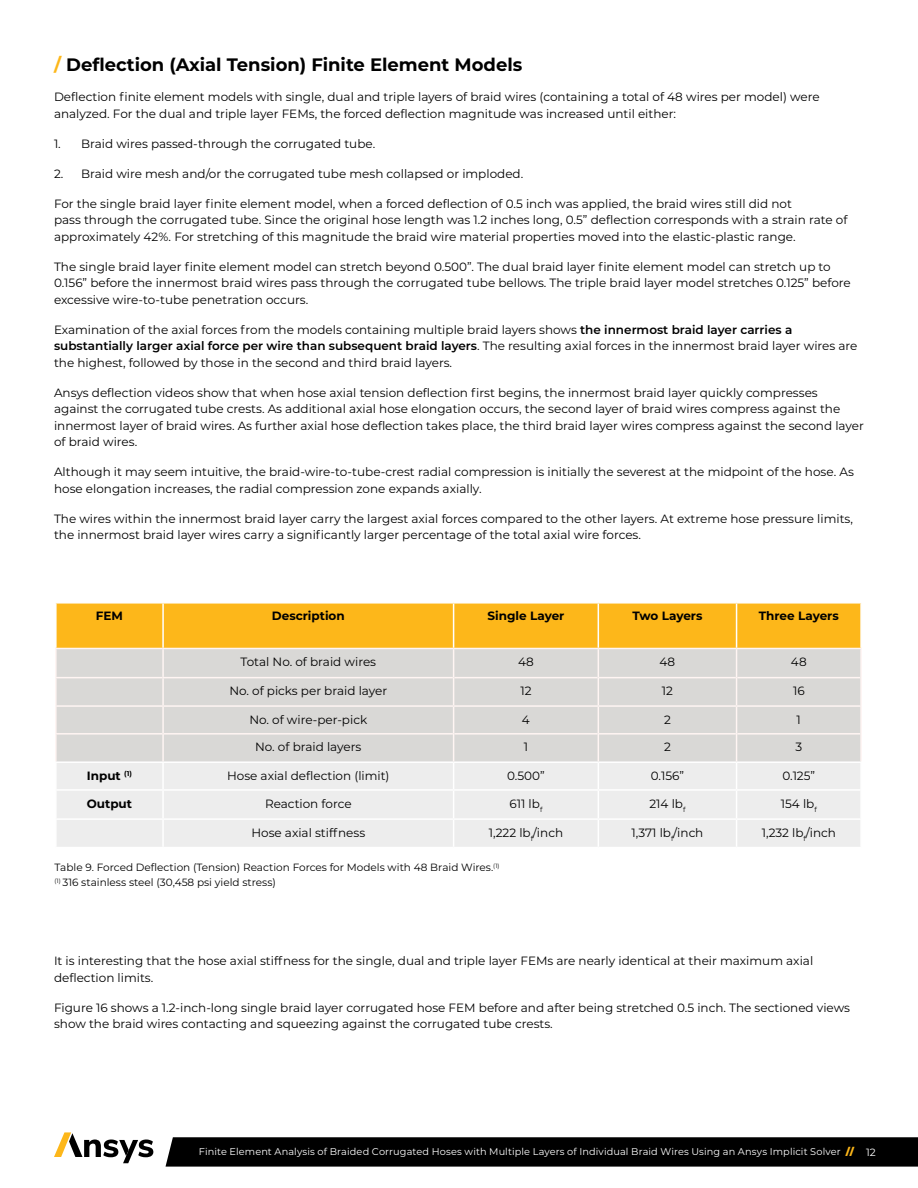
<style>
.page{position:relative;width:918px;height:1188px;background:#fff}
.page>*{position:absolute;margin:0;border:0;box-sizing:border-box;transform-origin:0 0}
.t1{font:700 18px "Montserrat";color:#000}
.t2{font:12px/16.5px "Montserrat";color:#000}
.t3{font:700 12px "Montserrat";color:#000}
.t4{font:10.5px/15px "Montserrat";color:#000}
.t5{font:9.75px "Montserrat";letter-spacing:.01em;color:#fff}
.s1{color:#fdb71a}
.s2{font-weight:600}
.s3{font-weight:900;color:#fdb71a}
.s4{font-size:10.5px}
</style>
<div class="page">
<svg style="left:166px;top:1137px;width:752px;height:30px;background:#060606"></svg>
<svg style="left:54px;top:1132px;width:99px;height:31px"></svg>
<hr style="left:55px;top:648px;width:107px;height:1px;background:#fff5f3">
<hr style="left:55px;top:649px;width:2px;height:28px;background:#fff5f3">
<hr style="left:737px;top:648px;width:125px;height:1px;background:#fff5f3">
<hr style="left:860px;top:649px;width:2px;height:29px;background:#fff5f3">
<hr style="left:55px;top:705px;width:108px;height:2px;background:#fff5f3">
<hr style="left:55px;top:707px;width:2px;height:26px;background:#fff5f3">
<hr style="left:737px;top:705px;width:125px;height:2px;background:#fff5f3">
<hr style="left:860px;top:707px;width:2px;height:27px;background:#fff5f3">
<hr style="left:55px;top:677px;width:107px;height:1px;background:#fff5f3">
<hr style="left:55px;top:678px;width:2px;height:27px;background:#fff5f3">
<hr style="left:860px;top:678px;width:2px;height:27px;background:#fff5f3">
<hr style="left:55px;top:733px;width:107px;height:2px;background:#fff5f3">
<hr style="left:55px;top:735px;width:2px;height:26px;background:#fff5f3">
<hr style="left:860px;top:734px;width:2px;height:27px;background:#fff5f3">
<svg style="left:56px;top:603px;width:805px;height:244px;background:#e7dabc"></svg>
<hr style="left:860px;top:820px;width:2px;height:27px;background:#fff">
<hr style="left:55px;top:789px;width:108px;height:2px;background:#fff">
<hr style="left:163px;top:789px;width:291px;height:2px;background:#fff">
<hr style="left:454px;top:789px;width:144px;height:2px;background:#fff">
<hr style="left:598px;top:789px;width:139px;height:2px;background:#fff">
<hr style="left:737px;top:789px;width:125px;height:2px;background:#fff">
<hr style="left:55px;top:818px;width:108px;height:2px;background:#fff">
<hr style="left:163px;top:818px;width:291px;height:2px;background:#fff">
<hr style="left:454px;top:818px;width:144px;height:2px;background:#fff">
<hr style="left:598px;top:818px;width:139px;height:2px;background:#fff">
<hr style="left:737px;top:818px;width:125px;height:2px;background:#fff">
<h1 class="t1" style="left:54px;top:52px;width:470px"><span class="s1">/</span> Deflection (Axial Tension) Finite Element Models</h1>
<p class="t2" style="left:54px;top:88px;width:767px">Deflection finite element models with single, dual and triple layers of braid wires (containing a total of 48 wires per model) were analyzed. For the dual and triple layer FEMs, the forced deflection magnitude was increased until either:</p>
<p class="t2" style="left:54px;top:135px;width:323px">1. Braid wires passed-through the corrugated tube.</p>
<p class="t2" style="left:54px;top:165px;width:471px">2. Braid wire mesh and/or the corrugated tube mesh collapsed or imploded.</p>
<p class="t2" style="left:54px;top:195px;width:795px">For the single braid layer finite element model, when a forced deflection of 0.5 inch was applied, the braid wires still did not<br>pass through the corrugated tube. Since the original hose length was 1.2 inches long, 0.5” deflection corresponds with a strain rate of approximately 42%. For stretching of this magnitude the braid wire material properties moved into the elastic-plastic range.</p>
<p class="t2" style="left:54px;top:258px;width:798px">The single braid layer finite element model can stretch beyond 0.500”. The dual braid layer finite element model can stretch up to<br>0.156” before the innermost braid wires pass through the corrugated tube bellows. The triple braid layer model stretches 0.125” before excessive wire-to-tube penetration occurs.</p>
<p class="t2" style="left:54px;top:321px;width:805px">Examination of the axial forces from the models containing multiple braid layers shows <span class="s2">the innermost braid layer carries a substantially larger axial force per wire than subsequent braid layers</span>. The resulting axial forces in the innermost braid layer wires are the highest, followed by those in the second and third braid layers.</p>
<p class="t2" style="left:54px;top:384px;width:811px">Ansys deflection videos show that when hose axial tension deflection first begins, the innermost braid layer quickly compresses against the corrugated tube crests. As additional axial hose elongation occurs, the second layer of braid wires compress against the innermost layer of braid wires. As further axial hose deflection takes place, the third braid layer wires compress against the second layer of braid wires.</p>
<p class="t2" style="left:54px;top:463px;width:801px">Although it may seem intuitive, the braid-wire-to-tube-crest radial compression is initially the severest at the midpoint of the hose. As hose elongation increases, the radial compression zone expands axially.</p>
<p class="t2" style="left:54px;top:510px;width:801px">The wires within the innermost braid layer carry the largest axial forces compared to the other layers. At extreme hose pressure limits, the innermost braid layer wires carry a significantly larger percentage of the total axial wire forces.</p>
<p class="t3" style="left:96px;top:607px;width:29px">FEM</p>
<p class="t3" style="left:272px;top:607px;width:74px">Description</p>
<p class="t3" style="left:487px;top:607px;width:78px">Single Layer</p>
<p class="t3" style="left:632px;top:607px;width:72px">Two Layers</p>
<p class="t3" style="left:759px;top:607px;width:82px">Three Layers</p>
<p class="t2" style="left:241px;top:653px;width:137px">Total No. of braid wires</p>
<p class="t2" style="left:518px;top:653px;width:17px">48</p>
<p class="t2" style="left:660px;top:653px;width:17px">48</p>
<p class="t2" style="left:791px;top:653px;width:17px">48</p>
<p class="t2" style="left:229px;top:682px;width:159px">No. of picks per braid layer</p>
<p class="t2" style="left:520px;top:682px;width:13px">12</p>
<p class="t2" style="left:662px;top:682px;width:13px">12</p>
<p class="t2" style="left:793px;top:682px;width:13px">16</p>
<p class="t2" style="left:249px;top:711px;width:119px">No. of wire-per-pick</p>
<p class="t2" style="left:522px;top:711px;width:9px">4</p>
<p class="t2" style="left:664px;top:711px;width:8px">2</p>
<p class="t2" style="left:797px;top:711px;width:6px">1</p>
<p class="t2" style="left:255px;top:739px;width:108px">No. of braid layers</p>
<p class="t2" style="left:524px;top:739px;width:6px">1</p>
<p class="t2" style="left:664px;top:739px;width:8px">2</p>
<p class="t2" style="left:795px;top:739px;width:8px">3</p>
<p class="t3" style="left:87px;top:767px;width:47px">Input <sup>(1)</sup></p>
<p class="t2" style="left:227px;top:767px;width:164px">Hose axial deflection (limit)</p>
<p class="t2" style="left:507px;top:767px;width:39px">0.500”</p>
<p class="t2" style="left:651px;top:767px;width:35px">0.156”</p>
<p class="t2" style="left:782px;top:767px;width:34px">0.125”</p>
<p class="t3" style="left:87px;top:795px;width:47px">Output</p>
<p class="t2" style="left:265px;top:795px;width:88px">Reaction force</p>
<p class="t2" style="left:510px;top:795px;width:34px">611 lb<sub>f</sub></p>
<p class="t2" style="left:649px;top:795px;width:37px">214 lb<sub>f</sub></p>
<p class="t2" style="left:781px;top:795px;width:37px">154 lb<sub>f</sub></p>
<p class="t2" style="left:251px;top:824px;width:115px">Hose axial stiffness</p>
<p class="t2" style="left:489px;top:824px;width:76px">1,222 lb<sub>f</sub>/inch</p>
<p class="t2" style="left:631px;top:824px;width:74px">1,371 lb<sub>f</sub>/inch</p>
<p class="t2" style="left:762px;top:824px;width:76px">1,232 lb<sub>f</sub>/inch</p>
<p class="t4" style="left:55px;top:860px;width:447px">Table 9. Forced Deflection (Tension) Reaction Forces for Models with 48 Braid Wires.<sup>(1) (1)</sup> 316 stainless steel (30,458 psi yield stress)</p>
<p class="t2" style="left:54px;top:952px;width:761px">It is interesting that the hose axial stiffness for the single, dual and triple layer FEMs are nearly identical at their maximum axial deflection limits.</p>
<p class="t2" style="left:54px;top:999px;width:798px">Figure 16 shows a 1.2-inch-long single braid layer corrugated hose FEM before and after being stretched 0.5 inch. The sectioned views show the braid wires contacting and squeezing against the corrugated tube crests.</p>
<p class="t5" style="left:199px;top:1145px;width:679px">Finite Element Analysis of Braided Corrugated Hoses with Multiple Layers of Individual Braid Wires Using an Ansys Implicit Solver <span class="s3">//</span> <span class="s4">12</span></p>
</div>
